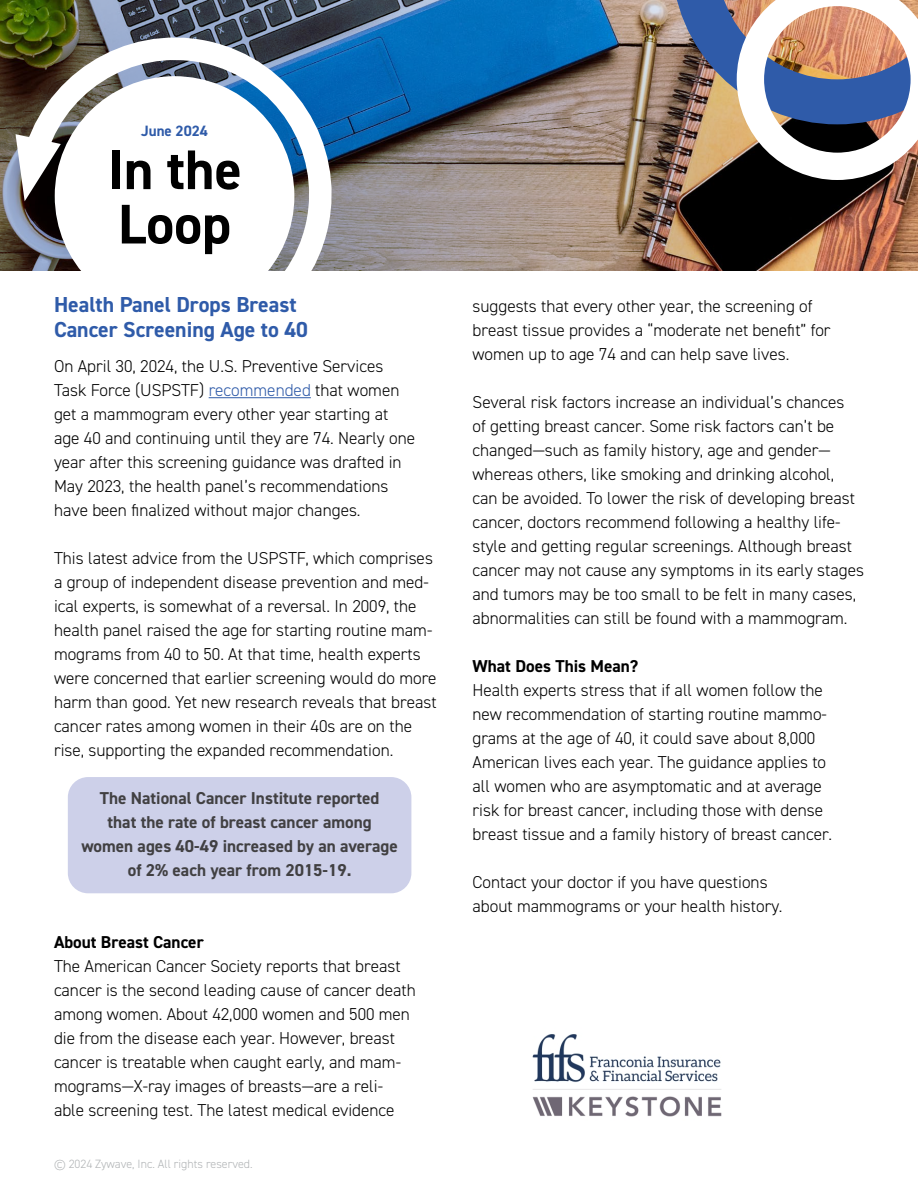
<style>
.page{position:relative;width:918px;height:1188px;background:#fff}
.page>*{position:absolute;margin:0;border:0;box-sizing:border-box;transform-origin:0 0}
.t1{font:700 55.95px/54.3px "DIN2014";color:#000}
.t2{font:700 21.75px/25.5px "DIN2014";color:#2f5ba9}
.t3{font:300 17.25px/24px "DIN2014";color:#000}
.t4{font:700 17.25px/24px "DIN2014";color:#414042;text-align:center}
.t5{font:700 17.25px "DIN2014";color:#000}
.t6{font:700 15px "DIN2014";color:#2f5ba9}
.t7{font:300 12px "DIN2014";color:#b1b4b6}
.s1{color:#2f5ba9}
</style>
<div class="page">
<img style="left:0;top:0;width:918px;height:271px">
<svg style="left:6px;top:8px;width:355px;height:263px"></svg>
<svg style="left:16px;top:134px;width:45px;height:67px"></svg>
<img style="left:672px;top:0;width:246px;height:180px">
<hr style="left:209px;top:397px;width:102px;height:1px;background:#2f5ba9">
<div style="left:68px;top:777px;width:343px;height:116px;background:#cdd0e9;border-radius:20px"></div>
<img style="left:532px;top:1034px;width:190px;height:83px">
<p class="t6" style="left:141px;top:121px;width:68px">June 2024</p>
<h1 class="t1" style="left:107px;top:142px;width:136px">In the<br>Loop</h1>
<p class="t2" style="left:54px;top:291px;width:255px">Health Panel Drops Breast<br>Cancer Screening Age to 40</p>
<p class="t3" style="left:54px;top:354px;width:363px">On April 30, 2024, the U.S. Preventive Services Task Force (USPSTF) <span class="s1">recommended</span> that women get a mammogram every other year starting at age 40 and continuing until they are 74. Nearly one year after this screening guidance was drafted in May 2023, the health panel’s recommendations have been finalized without major changes.</p>
<p class="t3" style="left:54px;top:546px;width:384px">This latest advice from the USPSTF, which comprises a group of independent disease prevention and med&shy;ical experts, is somewhat of a reversal. In 2009, the health panel raised the age for starting routine mam&shy;mograms from 40 to 50. At that time, health experts were concerned that earlier screening would do more harm than good. Yet new research reveals that breast cancer rates among women in their 40s are on the rise, supporting the expanded recommendation.</p>
<p class="t4" style="left:81px;top:786px;width:318px">The National Cancer Institute reported<br>that the rate of breast cancer among women ages 40-49 increased by an average of 2% each year from 2015-19.</p>
<p class="t5" style="left:54px;top:931px;width:151px">About Breast Cancer</p>
<p class="t3" style="left:54px;top:954px;width:363px">The American Cancer Society reports that breast cancer is the second leading cause of cancer death among women. About 42,000 women and 500 men die from the disease each year. However, breast cancer is treatable when caught early, and mam&shy;mograms—X-ray images of breasts—are a reli&shy;able screening test. The latest medical evidence</p>
<p class="t7" style="left:54px;top:1157px;width:200px">© 2024 Zywave, Inc. All rights reserved.</p>
<p class="t3" style="left:473px;top:294px;width:360px">suggests that every other year, the screening of breast tissue provides a “moderate net benefit” for women up to age 74 and can help save lives.</p>
<p class="t3" style="left:473px;top:390px;width:393px">Several risk factors increase an individual’s chances<br>of getting breast cancer. Some risk factors can’t be changed—such as family history, age and gender— whereas others, like smoking and drinking alcohol,<br>can be avoided. To lower the risk of developing breast cancer, doctors recommend following a healthy life&shy;style and getting regular screenings. Although breast cancer may not cause any symptoms in its early stages and tumors may be too small to be felt in many cases, abnormalities can still be found with a mammogram.</p>
<p class="t5" style="left:473px;top:654px;width:167px">What Does This Mean?</p>
<p class="t3" style="left:473px;top:678px;width:361px">Health experts stress that if all women follow the new recommendation of starting routine mammo&shy;grams at the age of 40, it could save about 8,000<br>American lives each year. The guidance applies to all women who are asymptomatic and at average risk for breast cancer, including those with dense breast tissue and a family history of breast cancer.</p>
<p class="t3" style="left:473px;top:870px;width:311px">Contact your doctor if you have questions about mammograms or your health history.</p>
</div>
